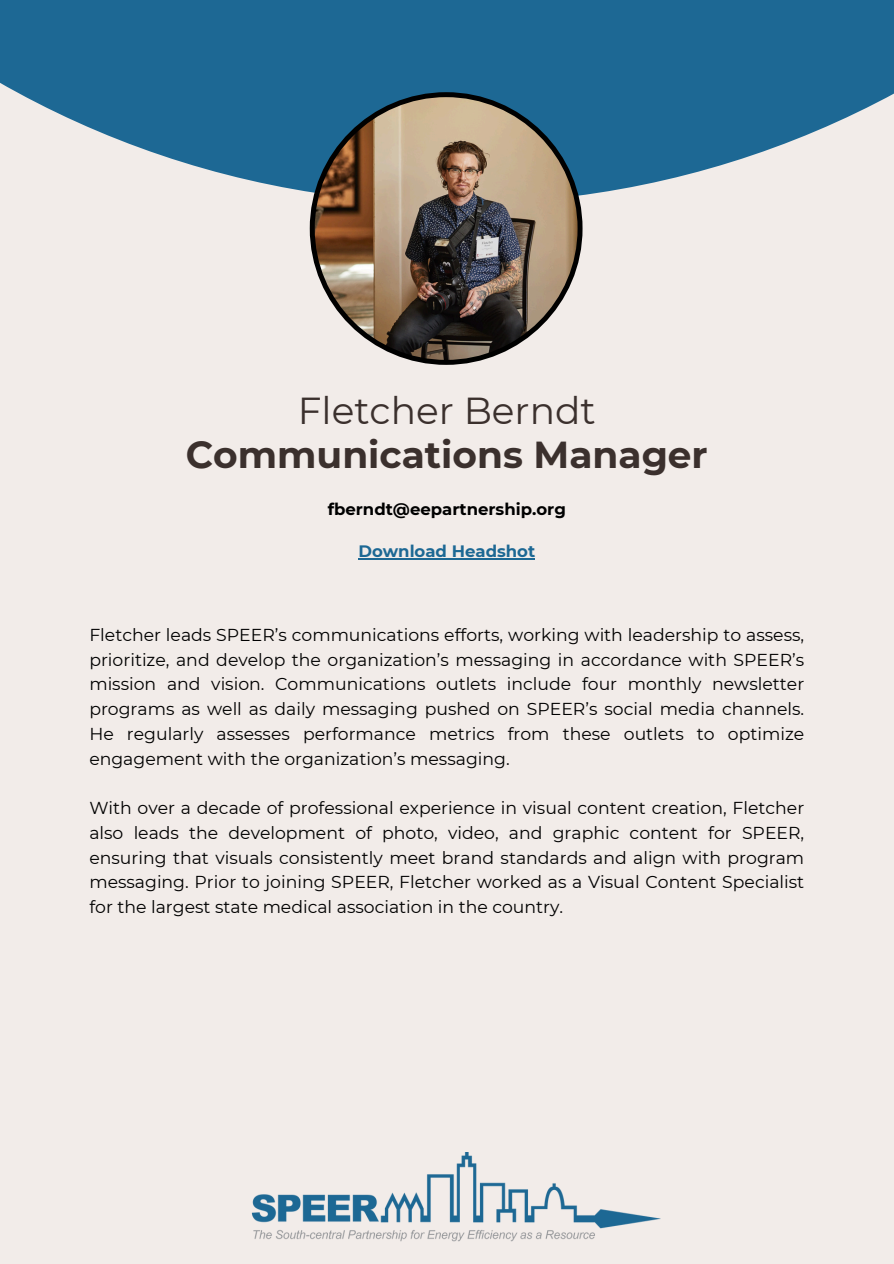
<style>
.page{position:relative;width:894px;height:1264px;background:#fff}
.page>*{position:absolute;margin:0;border:0;box-sizing:border-box;transform-origin:0 0}
.t1{font:700 37.5px/43.8px "Montserrat";color:#3b302d;text-align:center}
.t2{font:17.25px/24.8px "Montserrat";color:#000;text-align:justify}
.t3{font:700 16.5px "Montserrat";color:#000}
.t4{font:700 16.5px "Montserrat";color:#1d6894}
.s1{font-weight:400}
</style>
<div class="page">
<div style="left:0;top:0;width:893px;height:1263px;background:#f2ece9"></div>
<svg style="left:0;top:0;width:893px;height:196px;fill:#1d6894"></svg>
<img style="left:310px;top:92px;width:272px;height:273px">
<img style="left:251px;top:1152px;width:409px;height:90px">
<hr style="left:358px;top:558px;width:177px;height:1px;background:#1d6894">
<h2 class="t1" style="left:186px;top:388px;width:523px"><span class="s1">Fletcher Berndt<br></span>Communications Manager</h2>
<p class="t3" style="left:327px;top:499px;width:240px">fberndt@eepartnership.org</p>
<p class="t4" style="left:358px;top:541px;width:178px">Download Headshot</p>
<h1 class="t2" style="left:89px;top:622px;width:716px">Fletcher leads SPEER’s communications efforts, working with leadership to assess, prioritize, and develop the organization’s messaging in accordance with SPEER’s mission and vision. Communications outlets include four monthly newsletter programs as well as daily messaging pushed on SPEER’s social media channels.<br>He regularly assesses performance metrics from these outlets to optimize engagement with the organization’s messaging.</h1>
<h2 class="t2" style="left:89px;top:795px;width:716px">With over a decade of professional experience in visual content creation, Fletcher also leads the development of photo, video, and graphic content for SPEER, ensuring that visuals consistently meet brand standards and align with program messaging. Prior to joining SPEER, Fletcher worked as a Visual Content Specialist for the largest state medical association in the country.</h2>
</div>
